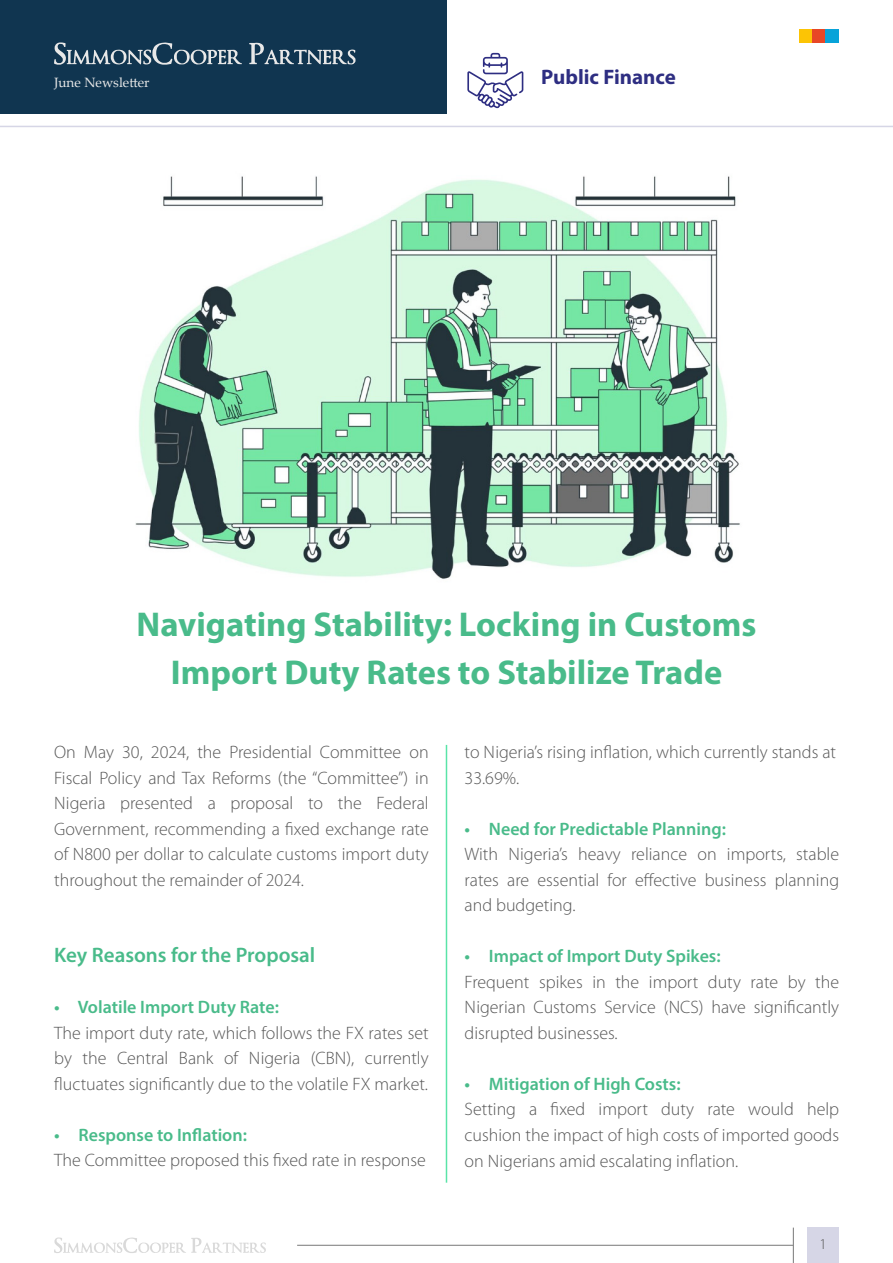
<style>
.page{position:relative;width:893px;height:1263px;background:#fff}
.page>*{position:absolute;margin:0;border:0;box-sizing:border-box;transform-origin:0 0}
.t1{font:700 34.5px/48px "Myriad Pro";color:#49bb8a;text-align:center}
.t2{font:600 21px "Myriad Pro";color:#49bb8a}
.t3{font:700 21px "Myriad Pro";color:#2e2e82}
.t4{font:300 18px/25.5px "Myriad Pro";color:#575757;text-align:justify}
.t5{font:600 18px "Myriad Pro";color:#49bb8a}
.t6{font:300 15px "Myriad Pro";color:#575757}
.t7{font:13.5px "Palatino Linotype";color:#e8e8e8}
</style>
<div class="page">
<svg style="left:54px;top:1237px;width:212px;height:16px"></svg>
<hr style="left:297px;top:1245px;width:496px;height:1px;background:#878787">
<hr style="left:793px;top:1227px;width:1px;height:36px;background:#878787">
<div style="left:807px;top:1227px;width:32px;height:36px;background:#d6d6e6"></div>
<div style="left:799px;top:29px;width:14px;height:13px;background:#fcc405"></div>
<div style="left:813px;top:29px;width:13px;height:13px;background:#e84726"></div>
<div style="left:826px;top:29px;width:13px;height:13px;background:#08a3d9"></div>
<div style="left:0;top:0;width:446px;height:113px;background:#103550"></div>
<svg style="left:54px;top:42px;width:301px;height:23px"></svg>
<hr style="left:0;top:126px;width:893px;height:1px;background:#d6d6e6">
<hr style="left:446px;top:745px;width:1px;height:438px;background:#5ae4a8">
<svg style="left:467px;top:53px;width:56px;height:55px"></svg>
<img style="left:135px;top:176px;width:605px;height:403px">
<p class="t7" style="left:54px;top:73px;width:97px">June Newsletter</p>
<p class="t3" style="left:541px;top:63px;width:136px">Public Finance</p>
<h1 class="t1" style="left:137px;top:599px;width:621px">Navigating Stability: Locking in Customs<br>Import Duty Rates to Stabilize Trade</h1>
<p class="t4" style="left:54px;top:740px;width:376px">On May 30, 2024, the Presidential Committee on Fiscal Policy and Tax Reforms (the “Committee”) in Nigeria presented a proposal to the Federal Government, recommending a fixed exchange rate of N800 per dollar to calculate customs import duty throughout the remainder of 2024.</p>
<p class="t2" style="left:54px;top:942px;width:263px">Key Reasons for the Proposal</p>
<p class="t5" style="left:54px;top:996px;width:226px">• Volatile Import Duty Rate:</p>
<p class="t4" style="left:54px;top:1020px;width:376px">The import duty rate, which follows the FX rates set by the Central Bank of Nigeria (CBN), currently fluctuates significantly due to the volatile FX market.</p>
<p class="t5" style="left:54px;top:1123px;width:194px">• Response to Inflation:</p>
<p class="t4" style="left:54px;top:1148px;width:373px">The Committee proposed this fixed rate in response</p>
<p class="t4" style="left:465px;top:740px;width:373px">to Nigeria’s rising inflation, which currently stands at<br>33.69%.</p>
<p class="t5" style="left:465px;top:817px;width:263px">• Need for Predictable Planning:</p>
<p class="t4" style="left:465px;top:842px;width:376px">With Nigeria’s heavy reliance on imports, stable rates are essential for effective business planning and budgeting.</p>
<p class="t5" style="left:465px;top:945px;width:258px">• Impact of Import Duty Spikes:</p>
<p class="t4" style="left:465px;top:969px;width:376px">Frequent spikes in the import duty rate by the Nigerian Customs Service (NCS) have significantly disrupted businesses.</p>
<p class="t5" style="left:465px;top:1072px;width:218px">• Mitigation of High Costs:</p>
<p class="t4" style="left:465px;top:1097px;width:376px">Setting a fixed import duty rate would help cushion the impact of high costs of imported goods on Nigerians amid escalating inflation.</p>
<p class="t6" style="left:819px;top:1235px;width:9px">1</p>
</div>
